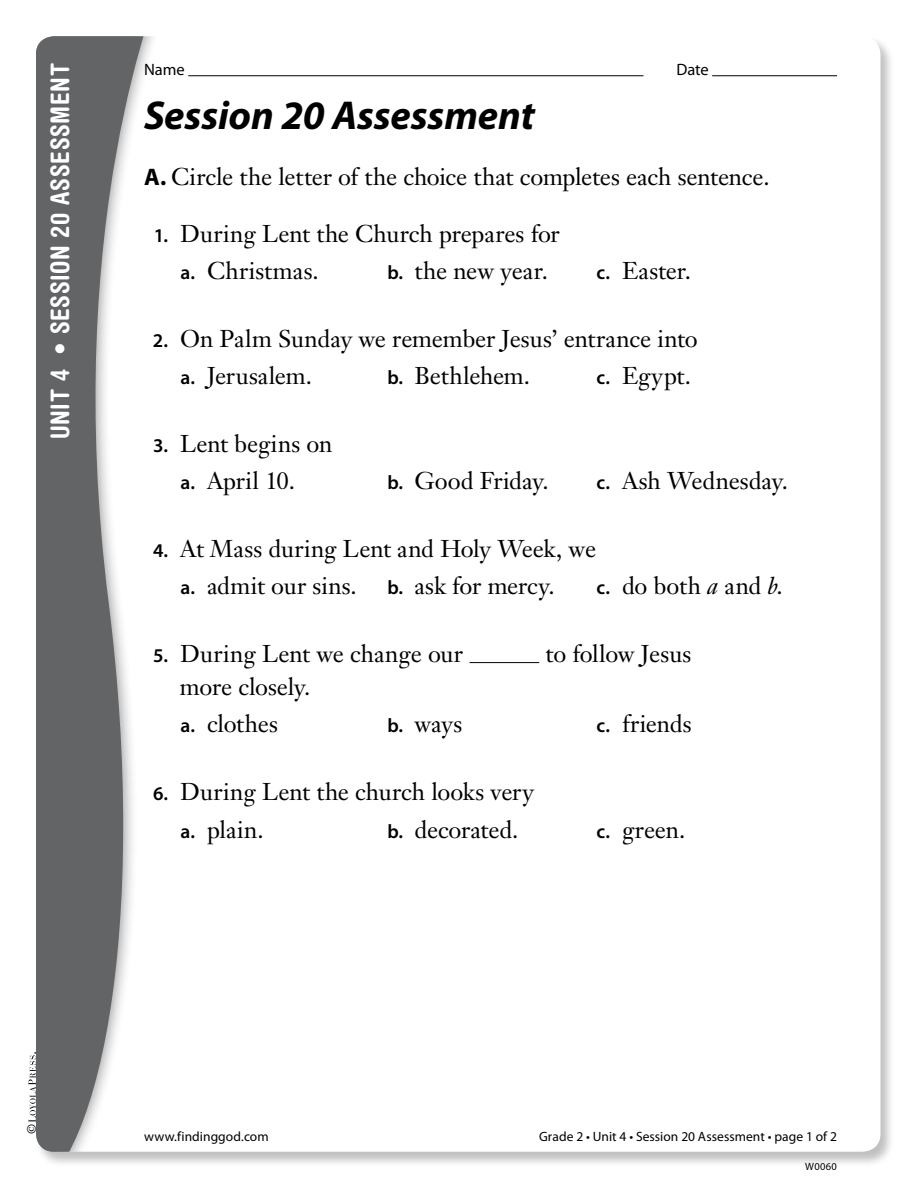
<style>
.page{position:relative;width:918px;height:1188px;background:#fff}
.page>*{position:absolute;margin:0;border:0;box-sizing:border-box;transform-origin:0 0}
.t1{font:italic 700 40.5px "Myriad Pro";color:#000}
.t2{font:700 condensed 25.5px "Helvetica Rounded LT Std";letter-spacing:.025em;color:#fff}
.t3{font:24px/37.2px "Janson Text LT Std";letter-spacing:-.005em;color:#000}
.t4{font:16.5px "Myriad Pro";letter-spacing:-.005em;color:#000}
.t5{font:13.5px "Myriad Pro";letter-spacing:.005em;color:#000}
.t6{font:12px "Janson Text LT Std";color:#000}
.t7{font:10.5px "Myriad Pro";letter-spacing:.03em;color:#000}
.s1{font-family:"Myriad Pro";font-weight:700}
.s2{font-family:"Myriad Pro";font-weight:600;font-size:19.5px}
.s3{font-family:"FL Janson Text LT Std";font-style:italic}
</style>
<div class="page">
<div style="left:34px;top:36px;width:861px;height:1131px;background:#000;opacity:.25"></div>
<div style="left:36px;top:36px;width:844px;height:1116px;background:#fff;border-radius:18px"></div>
<svg style="left:36px;top:36px;width:124px;height:1116px;fill:#636466"></svg>
<svg style="left:28px;top:1052px;width:8px;height:70px"></svg>
<hr style="left:188px;top:75px;width:456px;height:1px;background:#000">
<hr style="left:712px;top:75px;width:125px;height:1px;background:#000">
<hr style="left:470px;top:662px;width:69px;height:1px;background:#000">
<p class="t2" style="left:44px;top:439px;width:377px;rotate:-90deg">Unit 4 • Sess ion 20 Ass ess ment</p>
<p class="t4" style="left:144px;top:60px;width:42px">Name</p>
<p class="t4" style="left:677px;top:60px;width:34px">Date</p>
<h1 class="t1" style="left:144px;top:89px;width:392px">Session 20 Assessment</h1>
<p class="t3" style="left:144px;top:158px;width:627px"><span class="s1">A.</span> Circle the letter of the choice that completes each sentence.</p>
<p class="t3" style="left:181px;top:215px;width:381px;text-indent:-27px"><span class="s2">1.</span> During Lent the Church prepares for <span class="s2">a.</span> Christmas.</p>
<p class="t3" style="left:387px;top:252px;width:162px"><span class="s2">b.</span> the new year.</p>
<p class="t3" style="left:596px;top:252px;width:96px"><span class="s2">c.</span> Easter.</p>
<p class="t3" style="left:181px;top:320px;width:519px;text-indent:-28px"><span class="s2">2.</span> On Palm Sunday we remember Jesus’ entrance into <span class="s2">a.</span> Jerusalem.</p>
<p class="t3" style="left:387px;top:357px;width:144px"><span class="s2">b.</span> Bethlehem.</p>
<p class="t3" style="left:596px;top:357px;width:96px"><span class="s2">c.</span> Egypt.</p>
<p class="t3" style="left:153px;top:425px;width:181px;text-align:center"><span class="s2">3.</span> Lent begins on <span class="s2">a.</span> April 10.</p>
<p class="t3" style="left:387px;top:462px;width:163px"><span class="s2">b.</span> Good Friday.</p>
<p class="t3" style="left:596px;top:462px;width:193px"><span class="s2">c.</span> Ash Wednesday.</p>
<p class="t3" style="left:181px;top:530px;width:417px;text-indent:-27px"><span class="s2">4.</span> At Mass during Lent and Holy Week, we <span class="s2">a.</span> admit our sins.</p>
<p class="t3" style="left:387px;top:567px;width:169px"><span class="s2">b.</span> ask for mercy.</p>
<p class="t3" style="left:596px;top:567px;width:188px"><span class="s2">c.</span> do both <span class="s3">a</span> and <span class="s3">b</span>.</p>
<p class="t3" style="left:153px;top:635px;width:312px"><span class="s2">5.</span> During Lent we change our</p>
<p class="t3" style="left:546px;top:635px;width:147px">to follow Jesus</p>
<p class="t3" style="left:180px;top:668px;width:132px">more closely. <span class="s2">a.</span> clothes</p>
<p class="t3" style="left:387px;top:705px;width:76px"><span class="s2">b.</span> ways</p>
<p class="t3" style="left:596px;top:705px;width:97px"><span class="s2">c.</span> friends</p>
<p class="t3" style="left:181px;top:773px;width:355px;text-indent:-28px"><span class="s2">6.</span> During Lent the church looks very <span class="s2">a.</span> plain.</p>
<p class="t3" style="left:387px;top:810px;width:132px"><span class="s2">b.</span> decorated.</p>
<p class="t3" style="left:596px;top:810px;width:90px"><span class="s2">c.</span> green.</p>
<p class="t6" style="left:24px;top:1134px;width:12px;rotate:-90deg">©</p>
<p class="t5" style="left:144px;top:1128px;width:126px">www.findinggod.com</p>
<p class="t5" style="left:539px;top:1128px;width:299px">Grade 2 • Unit 4 • Session 20 Assessment • page 1 of 2</p>
<p class="t7" style="left:805px;top:1160px;width:33px">W0060</p>
</div>
